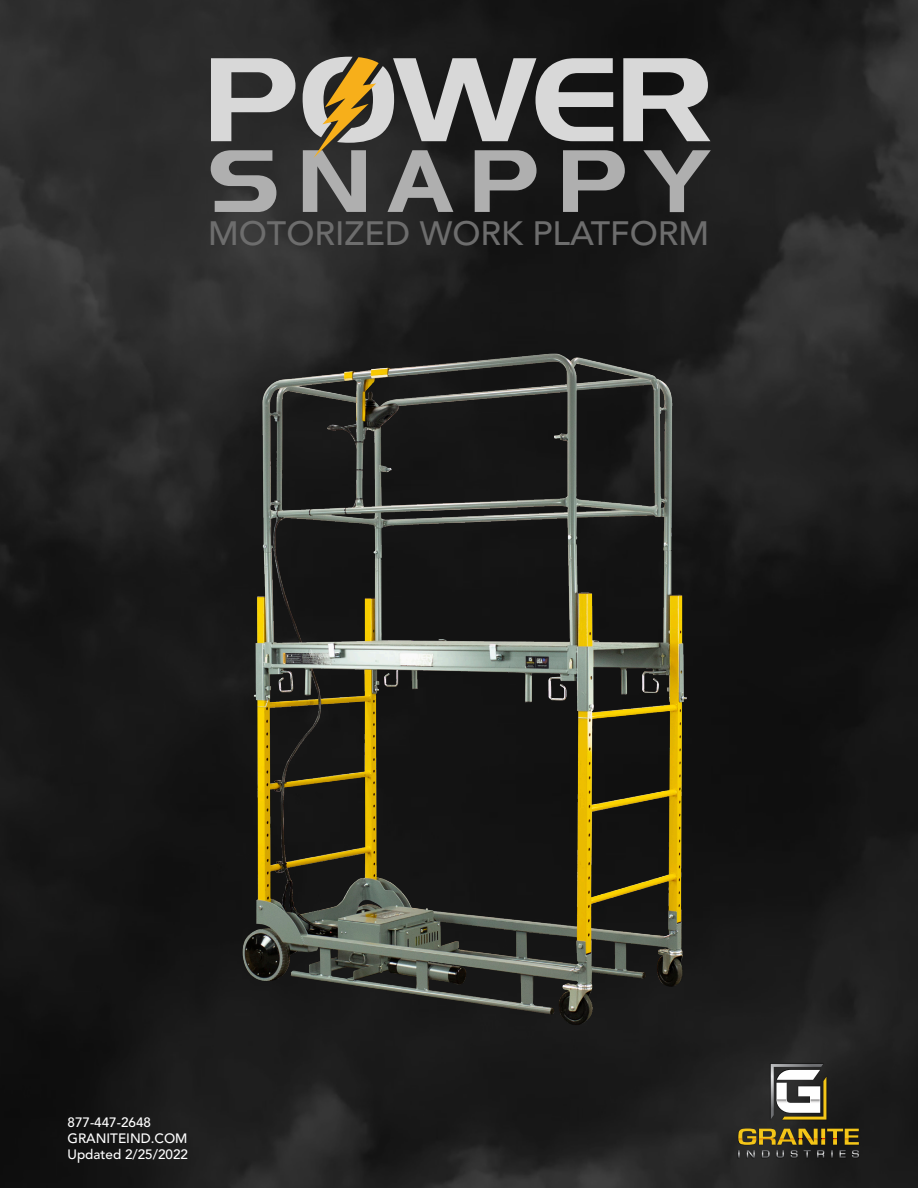
<style>
.page{position:relative;width:918px;height:1188px;background:#fff}
.page>*{position:absolute;margin:0;border:0;box-sizing:border-box;transform-origin:0 0}
.t1{font:88.2px "Denmark";letter-spacing:.225em;color:#afafaf}
.t2{font:500 33.6px "Avenir LT Std";color:#6d6d6d}
.t3{font:500 13.5px "Avenir LT Std";color:#fff}
</style>
<div class="page">
<img style="left:0;top:1px;width:918px;height:1187px">
<svg style="left:211px;top:58px;width:84px;height:83px;background:#8a8a8a"></svg>
<svg style="left:623px;top:58px;width:87px;height:83px;background:#8e8e8e"></svg>
<svg style="left:303px;top:57px;width:310px;height:101px;background:#79756c"></svg>
<img style="left:770px;top:1063px;width:58px;height:58px">
<svg style="left:771px;top:1064px;width:55px;height:56px"></svg>
<img style="left:738px;top:1128px;width:122px;height:30px">
<svg style="left:738px;top:1129px;width:121px;height:29px;background:#5f5124"></svg>
<img style="left:164px;top:317px;width:590px;height:734px">
<p class="t1" style="left:208px;top:128px;width:501px">SNAPPY</p>
<p class="t2" style="left:208px;top:214px;width:503px">MOTORIZED WORK PLATFORM</p>
<p class="t3" style="left:68px;top:1114px;width:85px">877-447-2648</p>
<p class="t3" style="left:68px;top:1130px;width:121px">GRANITEIND.COM</p>
<p class="t3" style="left:68px;top:1147px;width:122px">Updated 2/25/2022</p>
</div>
